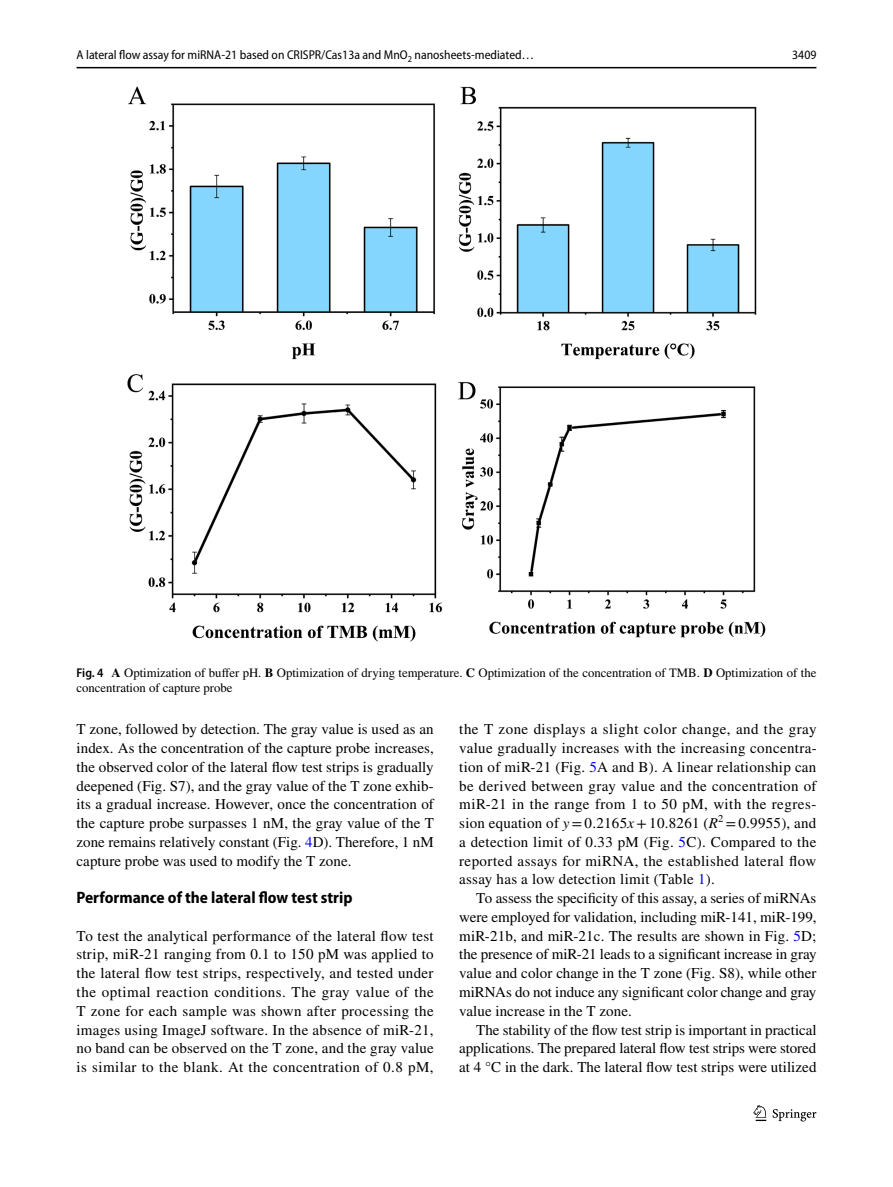
<style>
.page{position:relative;width:893px;height:1187px;background:#fff}
.page>*{position:absolute;margin:0;border:0;box-sizing:border-box;transform-origin:0 0}
.t1{font:700 semi-condensed 16.5px "Myriad Pro";color:#000}
.t2{font:15px/18.8px "STIX";letter-spacing:.005em;color:#000;text-align:justify}
.t3{font:12.75px/15px "STIX";color:#000}
.t4{font:12.75px "Myriad Pro Semi Cn 3";color:#000}
.t5{font:semi-condensed 12.75px "Myriad Pro";color:#000}
.s1{font-family:"Myriad Pro";font-weight:600;font-stretch:semi-condensed}
.s2{font-weight:700}
.s3{color:#00f}
.s4{font-style:italic}
</style>
<div class="page">
<hr style="left:77px;top:67px;width:739px;height:1px;background:#000">
<svg style="left:753px;top:1105px;width:13px;height:15px"></svg>
<svg style="left:773px;top:1109px;width:43px;height:12px"></svg>
<img style="left:128px;top:87px;width:637px;height:554px">
<p class="t4" style="left:77px;top:48px;width:459px">A lateral flow assay for miRNA‑21 based on CRISPR/Cas13a and MnO<sub>2</sub> nanosheets‑mediated…</p>
<p class="t5" style="left:792px;top:48px;width:26px">3409</p>
<p class="t3" style="left:77px;top:665px;width:741px"><span class="s1">Fig. 4</span> <span class="s2">A</span> Optimization of buffer pH. <span class="s2">B</span> Optimization of drying temperature. <span class="s2">C</span> Optimization of the concentration of TMB. <span class="s2">D</span> Optimization of the concentration of capture probe</p>
<p class="t2" style="left:77px;top:721px;width:359px">T zone, followed by detection. The gray value is used as an index. As the concentration of the capture probe increases, the observed color of the lateral flow test strips is gradually deepened (Fig. S7), and the gray value of the T zone exhib&shy;its a gradual increase. However, once the concentration of the capture probe surpasses 1 nM, the gray value of the T zone remains relatively constant (Fig. <span class="s3">4</span>D). Therefore, 1 nM capture probe was used to modify the T zone.</p>
<p class="t1" style="left:77px;top:888px;width:277px">Performance of the lateral flow test strip</p>
<p class="t2" style="left:77px;top:927px;width:359px">To test the analytical performance of the lateral flow test strip, miR-21 ranging from 0.1 to 150 pM was applied to the lateral flow test strips, respectively, and tested under the optimal reaction conditions. The gray value of the T zone for each sample was shown after processing the images using ImageJ software. In the absence of miR-21, no band can be observed on the T zone, and the gray value is similar to the blank. At the concentration of 0.8 pM,</p>
<p class="t2" style="left:459px;top:721px;width:359px">the T zone displays a slight color change, and the gray value gradually increases with the increasing concentra&shy;tion of miR-21 (Fig. <span class="s3">5</span>A and B). A linear relationship can be derived between gray value and the concentration of miR-21 in the range from 1 to 50 pM, with the regres&shy;sion equation of <span class="s4">y</span>=0.2165<span class="s4">x</span>+10.8261 (<span class="s4">R</span><sup>2</sup> =0.9955), and a detection limit of 0.33 pM (Fig. <span class="s3">5</span>C). Compared to the reported assays for miRNA, the established lateral flow assay has a low detection limit (Table <span class="s3">1</span>).</p>
<p class="t2" style="left:459px;top:889px;width:359px;text-indent:17px">To assess the specificity of this assay, a series of miRNAs were employed for validation, including miR-141, miR-199, miR-21b, and miR-21c. The results are shown in Fig. <span class="s3">5</span>D; the presence of miR-21 leads to a significant increase in gray value and color change in the T zone (Fig. S8), while other miRNAs do not induce any significant color change and gray value increase in the T zone.</p>
<p class="t2" style="left:459px;top:1021px;width:359px;text-indent:17px">The stability of the flow test strip is important in practical applications. The prepared lateral flow test strips were stored at 4 °C in the dark. The lateral flow test strips were utilized</p>
</div>
